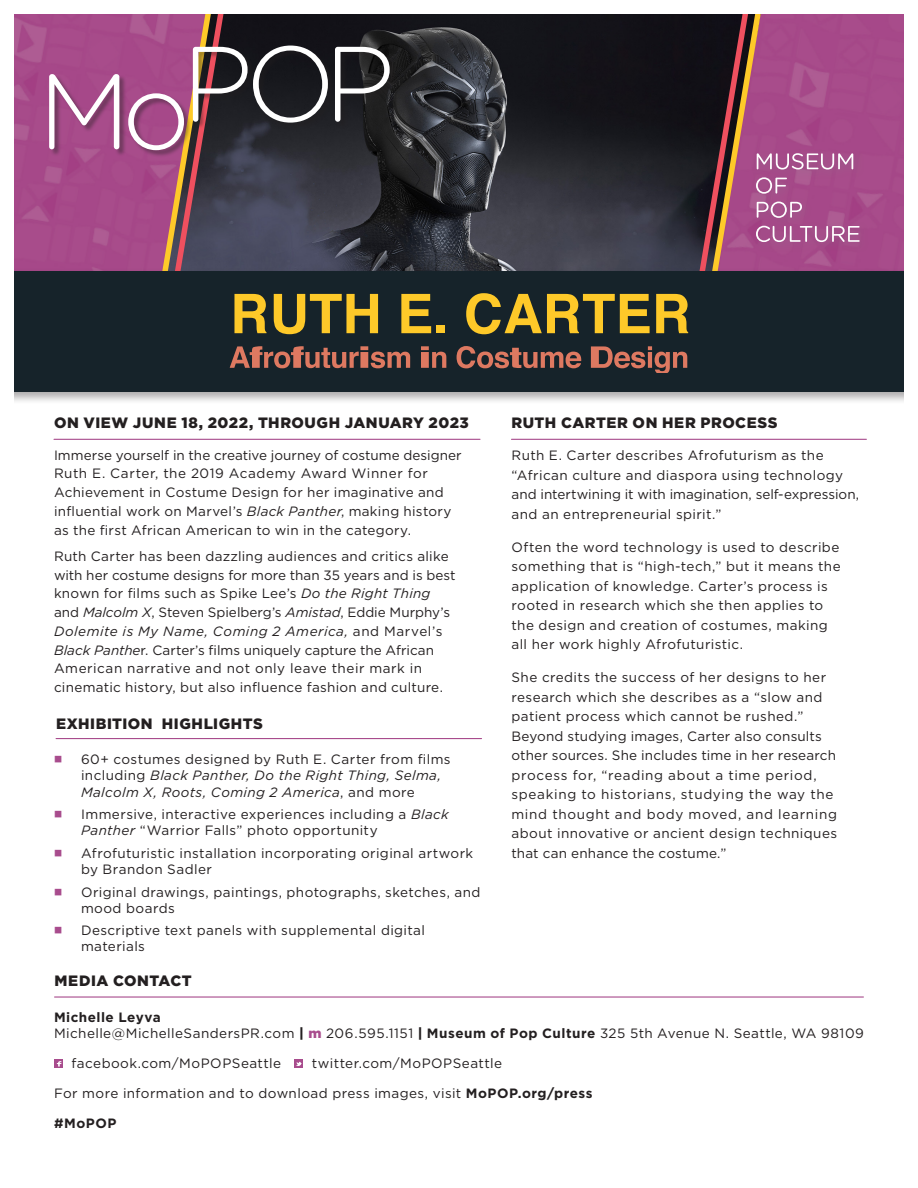
<style>
.page{position:relative;width:918px;height:1188px;background:#fff}
.page>*{position:absolute;margin:0;border:0;box-sizing:border-box;transform-origin:0 0}
.t1{font:900 15px "Gotham";letter-spacing:.035em;color:#231f20}
.Paragraph_Style_2{font:13.5px/19.5px "Gotham";letter-spacing:.025em;color:#231f20}
.Paragraph_Style_2-2{font:italic 13.5px/16.2px "Gotham";letter-spacing:.03em;color:#231f20}
.t2{font:700 13.5px "Gotham";letter-spacing:.04em;color:#231f20}
.s1{font-style:italic}
.s2{font-family:"Noto Sans";font-style:normal;color:#a84c8d}
.s3{font-style:normal}
.s4{font-family:"Noto Sans";color:#a84c8d}
.s5{font-weight:700}
.s6{font-weight:900}
.s7{font-weight:900;color:#a84c8d}
</style>
<div class="page">
<img style="left:390px;top:14px;width:307px;height:254px">
<img style="left:14px;top:14px;width:35px;height:254px">
<div style="left:860px;top:14px;width:44px;height:254px;background:#a64b8a"></div>
<svg style="left:54px;top:1060px;width:9px;height:8px"></svg>
<svg style="left:57px;top:1061px;width:4px;height:6px"></svg>
<div style="left:294px;top:1060px;width:9px;height:8px;background:#a84c8d"></div>
<svg style="left:296px;top:1062px;width:6px;height:4px"></svg>
<hr style="left:54px;top:439px;width:426px;height:1px;background:#a84c8d">
<hr style="left:512px;top:439px;width:354px;height:1px;background:#a84c8d">
<hr style="left:55px;top:996px;width:808px;height:2px;background:#a84c8d">
<hr style="left:56px;top:738px;width:426px;height:1px;background:#a84c8d">
<div style="left:751px;top:148px;width:119px;height:105px;background:#7e8083;opacity:.35"></div>
<svg style="left:697px;top:14px;width:163px;height:254px;background:#924a72"></svg>
<div style="left:0;top:268px;width:918px;height:136px;background:#231f20;opacity:.37"></div>
<div style="left:0;top:271px;width:918px;height:121px;background:#16232a"></div>
<div style="left:50px;top:46px;width:347px;height:111px;background:#231f20"></div>
<svg style="left:49px;top:14px;width:341px;height:257px"></svg>
<div style="left:0;top:0;width:14px;height:486px;background:#fff"></div>
<div style="left:904px;top:0;width:14px;height:486px;background:#fff"></div>
<svg style="left:234px;top:294px;width:33px;height:39px"></svg>
<svg style="left:274px;top:294px;width:104px;height:40px"></svg>
<svg style="left:401px;top:294px;width:30px;height:39px"></svg>
<div style="left:437px;top:325px;width:8px;height:8px;background:#fec929"></div>
<svg style="left:466px;top:293px;width:184px;height:41px"></svg>
<svg style="left:656px;top:294px;width:32px;height:39px"></svg>
<svg style="left:421px;top:346px;width:25px;height:22px"></svg>
<svg style="left:457px;top:346px;width:124px;height:22px"></svg>
<svg style="left:591px;top:346px;width:96px;height:27px"></svg>
<svg style="left:230px;top:346px;width:180px;height:22px"></svg>
<p class="t1" style="left:54px;top:413px;width:416px">ON VIEW JUNE 18, 2022, THROUGH JANUARY 2023</p>
<p class="Paragraph_Style_2" style="left:54px;top:445px;width:409px;line-height:18.9px">Immerse yourself in the creative journey of costume designer Ruth E. Carter, the 2019 Academy Award Winner for Achievement in Costume Design for her imaginative and influential work on Marvel’s <span class="s1">Black Panther</span>, making history as the first African American to win in the category.</p>
<p class="Paragraph_Style_2" style="left:54px;top:547px;width:403px;line-height:18.8px">Ruth Carter has been dazzling audiences and critics alike with her costume designs for more than 35 years and is best known for films such as Spike Lee’s <span class="s1">Do the Right Thing </span>and <span class="s1">Malcolm X</span>, Steven Spielberg’s <span class="s1">Amistad</span>, Eddie Murphy’s <span class="s1">Dolemite is My Name, Coming 2 America,</span> and Marvel’s <span class="s1">Black Panthe</span>r. Carter’s films uniquely capture the African American narrative and not only leave their mark in cinematic history, but also influence fashion and culture.</p>
<p class="t1" style="left:56px;top:713px;width:208px">EXHIBITION HIGHLIGHTS</p>
<p class="Paragraph_Style_2-2" style="left:81px;top:751px;width:371px;text-indent:-27px"><span class="s2">■</span> <span class="s3">60+ costumes designed by Ruth E. Carter from films including</span> Black Panther, Do the Right Thing, Selma,<br>Malcolm X, Roots, Coming 2 America<span class="s3">, and more</span></p>
<p class="Paragraph_Style_2" style="left:81px;top:806px;width:369px;line-height:16.2px;text-indent:-27px"><span class="s4">■</span> Immersive, interactive experiences including a <span class="s1">Black<br>Panther</span> “Warrior Falls” photo opportunity</p>
<p class="Paragraph_Style_2" style="left:81px;top:845px;width:394px;line-height:16.2px;text-indent:-27px"><span class="s4">■</span> Afrofuturistic installation incorporating original artwork by Brandon Sadler</p>
<p class="Paragraph_Style_2" style="left:81px;top:883px;width:401px;line-height:16.2px;text-indent:-27px"><span class="s4">■</span> Original drawings, paintings, photographs, sketches, and mood boards</p>
<p class="Paragraph_Style_2" style="left:81px;top:922px;width:346px;line-height:16.2px;text-indent:-27px"><span class="s4">■</span> Descriptive text panels with supplemental digital materials</p>
<p class="t1" style="left:55px;top:971px;width:139px">MEDIA CONTACT</p>
<p class="t1" style="left:512px;top:413px;width:267px">RUTH CARTER ON HER PROCESS</p>
<p class="Paragraph_Style_2" style="left:512px;top:445px;width:349px">Ruth E. Carter describes Afrofuturism as the “African culture and diaspora using technology and intertwining it with imagination, self-expression, and an entrepreneurial spirit.”</p>
<p class="Paragraph_Style_2" style="left:512px;top:537px;width:331px">Often the word technology is used to describe something that is “high-tech,” but it means the application of knowledge. Carter’s process is rooted in research which she then applies to the design and creation of costumes, making all her work highly Afrofuturistic.</p>
<p class="Paragraph_Style_2" style="left:512px;top:667px;width:327px">She credits the success of her designs to her research which she describes as a “slow and patient process which cannot be rushed.” Beyond studying images, Carter also consults other sources. She includes time in her research process for, “reading about a time period, speaking to historians, studying the way the mind thought and body moved, and learning about innovative or ancient design techniques that can enhance the costume.”</p>
<p class="Paragraph_Style_2" style="left:54px;top:1008px;width:811px;line-height:16.5px"><span class="s5">Michelle Leyva<br></span>Michelle@MichelleSandersPR.com <span class="s6">|</span> <span class="s7">m</span> 206.595.1151 <span class="s6">|</span> <span class="s5">Museum of Pop Culture</span> 325 5th Avenue N. Seattle, WA 98109</p>
<p class="Paragraph_Style_2" style="left:72px;top:1053px;width:211px">facebook.com/MoPOPSeattle</p>
<p class="Paragraph_Style_2" style="left:312px;top:1053px;width:192px">twitter.com/MoPOPSeattle</p>
<p class="Paragraph_Style_2" style="left:54px;top:1083px;width:540px">For more information and to download press images, visit <span class="s5">MoPOP.org/press</span></p>
<p class="t2" style="left:54px;top:1114px;width:64px">#MoPOP</p>
</div>
